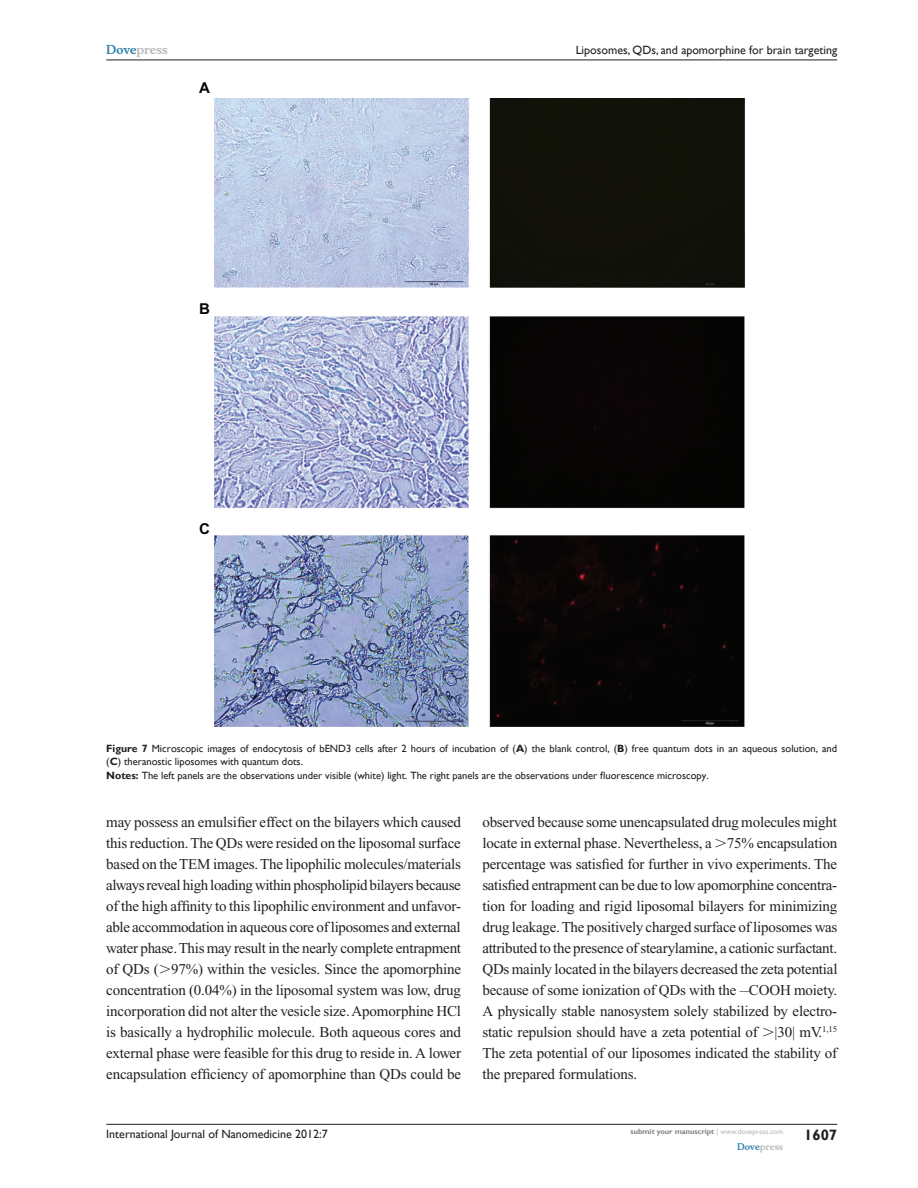
<style>
.page{position:relative;width:918px;height:1188px;background:#fff}
.page>*{position:absolute;margin:0;border:0;box-sizing:border-box;transform-origin:0 0}
.t1{font:15px/21px "Times New Roman";letter-spacing:-.01em;color:#231f20;text-align:justify}
.t2{font:700 15px "Gill Sans";color:#231f20}
.t3{font:700 15px "Arial";color:#040503}
.t4{font:12px "Gill Sans";color:#231f20}
.t5{font:700 12px "Musee";color:#b8b9bc}
.t6{font:10.5px/13.5px "Gill Sans";color:#231f20}
.t7{font:700 9px "Musee";color:#b8b9bc}
.t8{font:700 7.5px "Gill Sans";color:#808285}
.s1{color:#3485ae}
.s2{font-weight:700}
.s3{font-family:"Mathematical Pi One"}
.s4{font-weight:400;color:#b8b9bc}
</style>
<div class="page">
<img style="left:215px;top:98px;width:529px;height:628px">
<hr style="left:106px;top:1124px;width:731px;height:1px;background:#231f20">
<hr style="left:106px;top:60px;width:731px;height:1px;background:#231f20">
<p class="t5" style="left:106px;top:43px;width:63px"><span class="s1">Dove</span>press</p>
<p class="t3" style="left:199px;top:79px;width:12px">A</p>
<p class="t3" style="left:199px;top:299px;width:12px">B</p>
<p class="t3" style="left:199px;top:520px;width:12px">C</p>
<p class="t4" style="left:576px;top:43px;width:263px">Liposomes, QDs, and apomorphine for brain targeting</p>
<p class="t6" style="left:106px;top:742px;width:732px"><span class="s2">Figure 7</span> Microscopic images of endocytosis of bEND3 cells after 2 hours of incubation of (<span class="s2">A</span>) the blank control, (<span class="s2">B</span>) free quantum dots in an aqueous solution, and (<span class="s2">C</span>) theranostic liposomes with quantum dots.<br><span class="s2">Notes:</span> The left panels are the observations under visible (white) light. The right panels are the observations under fluorescence microscopy.</p>
<p class="t1" style="left:106px;top:812px;width:356px">may possess an emulsifier effect on the bilayers which caused this reduction. The QDs were resided on the liposomal surface based on the TEM images. The lipophilic molecules/materials always reveal high loading within phospholipid bilayers because of the high affinity to this lipophilic environment and unfavor&shy;able accommodation in aqueous core of liposomes and external water phase. This may result in the nearly complete entrapment of QDs (<span class="s3">.</span>97%) within the vesicles. Since the apomorphine concentration (0.04%) in the liposomal system was low, drug incorporation did not alter the vesicle size. Apomorphine HCl is basically a hydrophilic molecule. Both aqueous cores and external phase were feasible for this drug to reside in. A lower encapsulation efficiency of apomorphine than QDs could be</p>
<p class="t1" style="left:482px;top:812px;width:357px">observed because some unencapsulated drug molecules might locate in external phase. Nevertheless, a <span class="s3">.</span>75% encapsulation percentage was satisfied for further in vivo experiments. The satisfied entrapment can be due to low apomorphine concentra&shy;tion for loading and rigid liposomal bilayers for minimizing drug leakage. The positively charged surface of liposomes was attributed to the presence of stearylamine, a cationic surfactant.<br>QDs mainly located in the bilayers decreased the zeta potential because of some ionization of QDs with the –COOH moiety.<br>A physically stable nanosystem solely stabilized by electro&shy;static repulsion should have a zeta potential of <span class="s3">.</span>|30| mV.<sup>1,15<br></sup>The zeta potential of our liposomes indicated the stability of the prepared formulations.</p>
<p class="t4" style="left:106px;top:1127px;width:223px">International Journal of Nanomedicine 2012:7</p>
<p class="t8" style="left:631px;top:1127px;width:154px">submit your manuscript <span class="s4">| www.dovepress.com</span></p>
<p class="t7" style="left:737px;top:1141px;width:48px"><span class="s1">Dove</span>press</p>
<p class="t2" style="left:804px;top:1126px;width:35px">1607</p>
</div>
